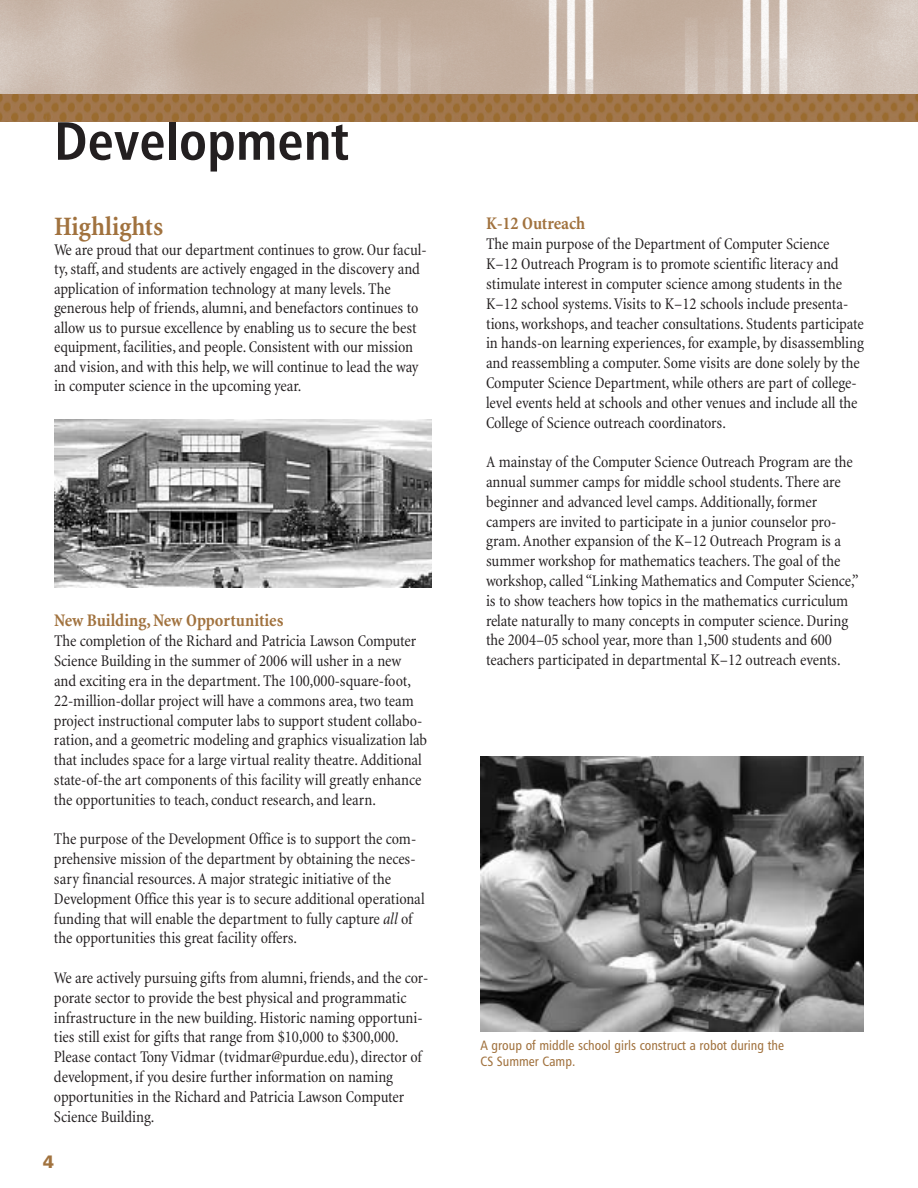
<style>
.page{position:relative;width:918px;height:1188px;background:#fff}
.page>*{position:absolute;margin:0;border:0;box-sizing:border-box;transform-origin:0 0}
.t1{font:54px "Humanist 777 BT Bold Condensed B";color:#231f20}
.t2{font:700 condensed 27px "Minion";letter-spacing:.005em;color:#a1723e}
.t3{font:700 condensed 18px "Minion";letter-spacing:-.005em;color:#a1723e}
.t4{font:18px "Humanist 777 BT Black B";color:#a1723e}
.t5{font:condensed 16.5px/19.8px "Minion";letter-spacing:-.005em;color:#231f20}
.t6{font:13.5px/16.2px "Humanist 777 BT Roman Condensed B";color:#a1723e}
.s1{font-style:italic}
</style>
<div class="page">
<img style="left:0;top:0;width:918px;height:94px">
<img style="left:54px;top:420px;width:378px;height:167px">
<img style="left:0;top:94px;width:918px;height:28px">
<img style="left:481px;top:756px;width:383px;height:276px">
<h1 class="t1" style="left:54px;top:119px;width:296px">Development</h1>
<h2 class="t2" style="left:54px;top:216px;width:111px">Highlights</h2>
<p class="t5" style="left:54px;top:241px;width:374px">We are proud that our department continues to grow. Our facul&shy;ty, staff, and students are actively engaged in the discovery and application of information technology at many levels. The generous help of friends, alumni, and benefactors continues to allow us to pursue excellence by enabling us to secure the best equipment, facilities, and people. Consistent with our mission and vision, and with this help, we will continue to lead the way in computer science in the upcoming year.</p>
<p class="t3" style="left:54px;top:613px;width:231px">New Building, New Opportunities</p>
<p class="t5" style="left:54px;top:633px;width:375px">The completion of the Richard and Patricia Lawson Computer Science Building in the summer of 2006 will usher in a new and exciting era in the department. The 100,000-square-foot, 22-million-dollar project will have a commons area, two team project instructional computer labs to support student collabo&shy;ration, and a geometric modeling and graphics visualization lab that includes space for a large virtual reality theatre. Additional state-of-the art components of this facility will greatly enhance the opportunities to teach, conduct research, and learn.</p>
<p class="t5" style="left:54px;top:831px;width:372px">The purpose of the Development Office is to support the com&shy;prehensive mission of the department by obtaining the neces&shy;sary financial resources. A major strategic initiative of the Development Office this year is to secure additional operational funding that will enable the department to fully capture <span class="s1">all</span> of the opportunities this great facility offers.</p>
<p class="t5" style="left:54px;top:969px;width:376px">We are actively pursuing gifts from alumni, friends, and the cor&shy;porate sector to provide the best physical and programmatic infrastructure in the new building. Historic naming opportuni&shy;ties still exist for gifts that range from $10,000 to $300,000.<br>Please contact Tony Vidmar (tvidmar@purdue.edu), director of development, if you desire further information on naming opportunities in the Richard and Patricia Lawson Computer Science Building.</p>
<p class="t4" style="left:43px;top:1154px;width:13px">4</p>
<p class="t3" style="left:486px;top:216px;width:101px">K-12 Outreach</p>
<p class="t5" style="left:486px;top:236px;width:379px">The main purpose of the Department of Computer Science K–12 Outreach Program is to promote scientific literacy and stimulate interest in computer science among students in the K–12 school systems.Visits to K–12 schools include presenta&shy;tions, workshops, and teacher consultations. Students participate in hands-on learning experiences, for example, by disassembling and reassembling a computer. Some visits are done solely by the Computer Science Department, while others are part of college&shy;level events held at schools and other venues and include all the College of Science outreach coordinators.</p>
<p class="t5" style="left:486px;top:453px;width:374px">A mainstay of the Computer Science Outreach Program are the annual summer camps for middle school students. There are beginner and advanced level camps. Additionally, former campers are invited to participate in a junior counselor pro&shy;gram. Another expansion of the K–12 Outreach Program is a summer workshop for mathematics teachers. The goal of the workshop, called “Linking Mathematics and Computer Science,” is to show teachers how topics in the mathematics curriculum relate naturally to many concepts in computer science. During the 2004–05 school year, more than 1,500 students and 600 teachers participated in departmental K–12 outreach events.</p>
<p class="t6" style="left:481px;top:1038px;width:305px">A group of middle school girls construct a robot during the<br>CS Summer Camp.</p>
</div>
